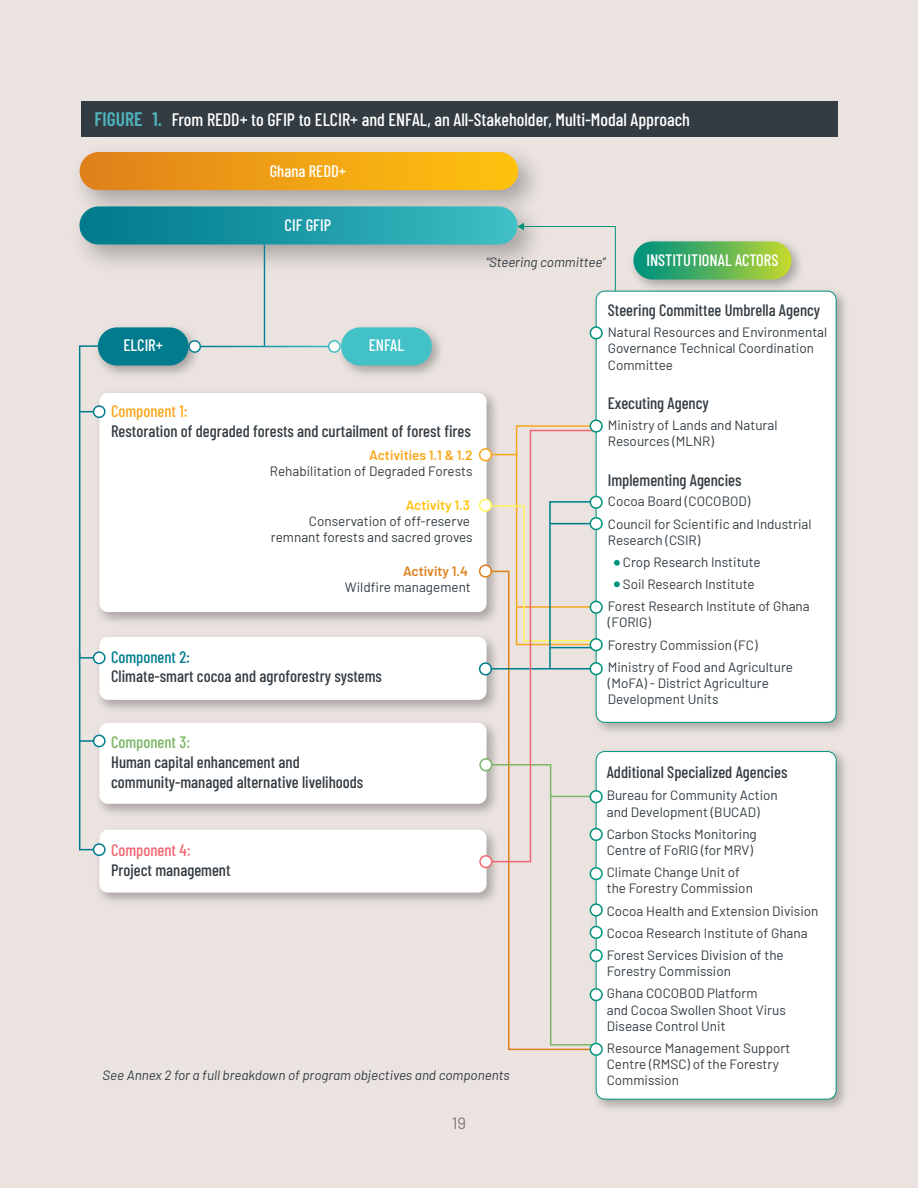
<style>
.page{position:relative;width:918px;height:1188px;background:#fff}
.page>*{position:absolute;margin:0;border:0;box-sizing:border-box;transform-origin:0 0}
.t1{font:500 18px "Barlow Condensed";color:#fff}
.t2{font:500 16.5px/19.8px "Barlow Condensed";color:#333c42}
.t3{font:500 16.5px "Barlow Condensed";color:#fff}
.t4{font:16.5px "Barlow";color:#807876}
.t5{font:13.5px/16.2px "Barlow";color:#333c42}
.t6{font:italic 13.5px "Barlow";color:#333c42}
.s1{font-weight:600;font-size:19.5px;color:#4fb2bc}
.s2{color:#faa61a}
.s3{font-weight:600;color:#faa61a}
.s4{font-weight:600;color:#ffc20e}
.s5{font-weight:600;color:#df7f1b}
.s6{color:#007c8e}
.s7{color:#7bb665}
.s8{color:#f16670}
</style>
<div class="page">
<div style="left:1px;top:6px;width:916px;height:1182px;background:#eae3e0"></div>
<div style="left:99px;top:393px;width:388px;height:219px;background:#fff;border-radius:9px"></div>
<div style="left:99px;top:637px;width:388px;height:63px;background:#fff;border-radius:9px"></div>
<div style="left:99px;top:723px;width:388px;height:81px;background:#fff;border-radius:9px"></div>
<div style="left:99px;top:830px;width:388px;height:63px;background:#fff;border-radius:9px"></div>
<img style="left:79px;top:136px;width:475px;height:51px">
<div style="left:80px;top:152px;width:438px;height:38px;background:linear-gradient(to right,#e0801b,#ffc40e);border-radius:19px"></div>
<img style="left:80px;top:187px;width:455px;height:95px">
<div style="left:79px;top:206px;width:438px;height:39px;background:linear-gradient(to right,#00788a,#3ebdc4);border-radius:19px"></div>
<div style="left:98px;top:327px;width:91px;height:39px;background:#007c8e;border-radius:19px"></div>
<img style="left:341px;top:327px;width:99px;height:48px">
<div style="left:341px;top:327px;width:91px;height:39px;background:#42c1c7;border-radius:19px"></div>
<hr style="left:264px;top:245px;width:1px;height:101px;background:#fff">
<img style="left:590px;top:751px;width:255px;height:358px">
<div style="left:596px;top:752px;width:240px;height:347px;background:#fff;border-radius:9px"></div>
<div style="left:596px;top:751px;width:240px;height:349px;border:1px solid #00937d;border-radius:9px"></div>
<img style="left:589px;top:290px;width:256px;height:442px">
<div style="left:596px;top:291px;width:240px;height:431px;background:#fff;border-radius:9px"></div>
<img style="left:616px;top:241px;width:203px;height:51px">
<div style="left:633px;top:241px;width:158px;height:39px;background:linear-gradient(to right,#008f84,#bdd62f);border-radius:19px"></div>
<hr style="left:194px;top:346px;width:141px;height:1px;background:#fff">
<svg style="left:328px;top:340px;width:13px;height:13px"></svg>
<svg style="left:188px;top:340px;width:13px;height:13px"></svg>
<svg style="left:78px;top:345px;width:28px;height:511px"></svg>
<svg style="left:614px;top:560px;width:6px;height:6px"></svg>
<svg style="left:614px;top:581px;width:6px;height:6px"></svg>
<div style="left:480px;top:449px;width:11px;height:12px;background:#fff;border-radius:50%"></div>
<div style="left:479px;top:448px;width:13px;height:13px;border:2px solid #faa61a;border-radius:50%"></div>
<div style="left:480px;top:499px;width:11px;height:12px;background:#fff;border-radius:50%"></div>
<div style="left:479px;top:499px;width:13px;height:13px;border:2px solid #fff45f;border-radius:50%"></div>
<div style="left:480px;top:565px;width:11px;height:12px;background:#fff;border-radius:50%"></div>
<div style="left:479px;top:564px;width:13px;height:14px;border:2px solid #df7f1b;border-radius:50%"></div>
<div style="left:480px;top:663px;width:11px;height:12px;background:#fff;border-radius:50%"></div>
<div style="left:479px;top:662px;width:13px;height:14px;border:2px solid #007c8e;border-radius:50%"></div>
<div style="left:480px;top:759px;width:12px;height:12px;background:#fff;border-radius:50%"></div>
<div style="left:479px;top:758px;width:14px;height:13px;border:2px solid #7bb665;border-radius:50%"></div>
<svg style="left:490px;top:863px;width:104px;height:183px"></svg>
<div style="left:480px;top:856px;width:12px;height:11px;background:#fff;border-radius:50%"></div>
<div style="left:479px;top:855px;width:14px;height:13px;border:2px solid #f16670;border-radius:50%"></div>
<svg style="left:490px;top:429px;width:107px;height:434px"></svg>
<div style="left:590px;top:327px;width:12px;height:12px;background:#fff;border-radius:50%"></div>
<div style="left:590px;top:326px;width:13px;height:14px;border:2px solid #00937d;border-radius:50%"></div>
<div style="left:590px;top:420px;width:12px;height:12px;background:#fff;border-radius:50%"></div>
<div style="left:590px;top:419px;width:13px;height:14px;border:2px solid #00937d;border-radius:50%"></div>
<div style="left:590px;top:496px;width:12px;height:12px;background:#fff;border-radius:50%"></div>
<div style="left:590px;top:496px;width:13px;height:13px;border:2px solid #00937d;border-radius:50%"></div>
<div style="left:590px;top:518px;width:12px;height:11px;background:#fff;border-radius:50%"></div>
<div style="left:590px;top:517px;width:13px;height:13px;border:2px solid #00937d;border-radius:50%"></div>
<div style="left:590px;top:601px;width:12px;height:12px;background:#fff;border-radius:50%"></div>
<div style="left:590px;top:601px;width:13px;height:13px;border:2px solid #00937d;border-radius:50%"></div>
<div style="left:590px;top:663px;width:12px;height:12px;background:#fff;border-radius:50%"></div>
<div style="left:590px;top:662px;width:13px;height:13px;border:2px solid #00937d;border-radius:50%"></div>
<div style="left:590px;top:791px;width:12px;height:12px;background:#fff;border-radius:50%"></div>
<div style="left:590px;top:790px;width:13px;height:13px;border:2px solid #00937d;border-radius:50%"></div>
<div style="left:590px;top:829px;width:12px;height:11px;background:#fff;border-radius:50%"></div>
<div style="left:590px;top:828px;width:13px;height:13px;border:2px solid #00937d;border-radius:50%"></div>
<div style="left:590px;top:868px;width:12px;height:11px;background:#fff;border-radius:50%"></div>
<div style="left:590px;top:867px;width:13px;height:13px;border:2px solid #00937d;border-radius:50%"></div>
<div style="left:590px;top:904px;width:12px;height:12px;background:#fff;border-radius:50%"></div>
<div style="left:590px;top:903px;width:13px;height:14px;border:2px solid #00937d;border-radius:50%"></div>
<div style="left:590px;top:927px;width:12px;height:11px;background:#fff;border-radius:50%"></div>
<div style="left:590px;top:926px;width:13px;height:13px;border:2px solid #00937d;border-radius:50%"></div>
<div style="left:590px;top:950px;width:12px;height:11px;background:#fff;border-radius:50%"></div>
<div style="left:590px;top:949px;width:13px;height:13px;border:2px solid #00937d;border-radius:50%"></div>
<div style="left:590px;top:989px;width:12px;height:12px;background:#fff;border-radius:50%"></div>
<div style="left:590px;top:988px;width:13px;height:13px;border:2px solid #00937d;border-radius:50%"></div>
<div style="left:590px;top:639px;width:12px;height:12px;background:#fff;border-radius:50%"></div>
<div style="left:590px;top:638px;width:13px;height:13px;border:2px solid #00937d;border-radius:50%"></div>
<div style="left:590px;top:1043px;width:12px;height:12px;background:#fff;border-radius:50%"></div>
<div style="left:590px;top:1043px;width:13px;height:13px;border:2px solid #00937d;border-radius:50%"></div>
<svg style="left:517px;top:223px;width:99px;height:69px"></svg>
<div style="left:81px;top:101px;width:756px;height:35px;background:#333c42"></div>
<p class="t1" style="left:94px;top:107px;width:597px"><span class="s1">FIGURE 1.</span> From REDD+ to GFIP to ELCIR+ and ENFAL, an All-Stakeholder, Multi-Modal Approach</p>
<p class="t3" style="left:270px;top:159px;width:78px">Ghana REDD+</p>
<p class="t3" style="left:285px;top:214px;width:48px">CIF GFIP</p>
<p class="t3" style="left:123px;top:333px;width:41px">ELCIR+</p>
<p class="t3" style="left:369px;top:333px;width:37px">ENFAL</p>
<p class="t2" style="left:111px;top:400px;width:361px"><span class="s2">Component 1:<br></span>Restoration of degraded forests and curtailment of forest fires</p>
<p class="t5" style="left:270px;top:446px;width:204px;text-align:right"><span class="s3">Activities 1.1 &amp; 1.2<br></span>Rehabilitation of Degraded Forests</p>
<p class="t5" style="left:271px;top:496px;width:203px;text-align:right"><span class="s4">Activity 1.3<br></span>Conservation of off-reserve remnant forests and sacred groves</p>
<p class="t5" style="left:345px;top:562px;width:127px;text-align:right"><span class="s5">Activity 1.4<br></span>Wildfire management</p>
<p class="t2" style="left:111px;top:646px;width:272px"><span class="s6">Component 2:<br></span>Climate-smart cocoa and agroforestry systems</p>
<p class="t6" style="left:486px;top:252px;width:121px">“Steering committee”</p>
<p class="t3" style="left:646px;top:248px;width:134px">INSTITUTIONAL ACTORS</p>
<p class="t2" style="left:608px;top:299px;width:214px">Steering Committee Umbrella Agency</p>
<p class="t5" style="left:608px;top:323px;width:221px">Natural Resources and Environmental<br>Governance Technical Coordination<br>Committee</p>
<p class="t2" style="left:608px;top:392px;width:102px">Executing Agency</p>
<p class="t5" style="left:608px;top:416px;width:171px">Ministry of Lands and Natural<br>Resources (MLNR)</p>
<p class="t2" style="left:608px;top:469px;width:135px">Implementing Agencies</p>
<p class="t5" style="left:608px;top:489px;width:205px;line-height:22.2px">Cocoa Board (COCOBOD)<br>Council for Scientific and Industrial</p>
<p class="t5" style="left:608px;top:531px;width:94px">Research (CSIR)</p>
<p class="t5" style="left:623px;top:553px;width:139px">Crop Research Institute</p>
<p class="t5" style="left:623px;top:575px;width:133px">Soil Research Institute</p>
<p class="t5" style="left:608px;top:597px;width:203px">Forest Research Institute of Ghana</p>
<p class="t5" style="left:608px;top:610px;width:187px;line-height:22.2px">(FORIG)<br>Forestry Commission (FC)<br>Ministry of Food and Agriculture</p>
<p class="t5" style="left:608px;top:674px;width:163px">(MoFA) - District Agriculture<br>Development Units</p>
<p class="t2" style="left:111px;top:731px;width:254px"><span class="s7">Component 3:<br></span>Human capital enhancement and community-managed alternative livelihoods</p>
<p class="t2" style="left:111px;top:839px;width:121px"><span class="s8">Component 4:<br></span>Project management</p>
<p class="t6" style="left:102px;top:1066px;width:409px">See Annex 2 for a full breakdown of program objectives and components</p>
<p class="t4" style="left:452px;top:1112px;width:16px">19</p>
<p class="t2" style="left:607px;top:761px;width:182px">Additional Specialized Agencies</p>
<p class="t5" style="left:607px;top:786px;width:173px">Bureau for Community Action and Development (BUCAD)</p>
<p class="t5" style="left:607px;top:825px;width:152px">Carbon Stocks Monitoring<br>Centre of FoRIG (for MRV)</p>
<p class="t5" style="left:607px;top:863px;width:148px">Climate Change Unit of the Forestry Commission</p>
<p class="t5" style="left:607px;top:899px;width:213px;line-height:22.2px">Cocoa Health and Extension Division<br>Cocoa Research Institute of Ghana<br>Forest Services Division of the</p>
<p class="t5" style="left:607px;top:959px;width:152px;line-height:22.2px">Forestry Commission<br>Ghana COCOBOD Platform</p>
<p class="t5" style="left:607px;top:1001px;width:181px">and Cocoa Swollen Shoot Virus<br>Disease Control Unit</p>
<p class="t5" style="left:607px;top:1039px;width:185px">Resource Management Support<br>Centre (RMSC) of the Forestry<br>Commission</p>
</div>
